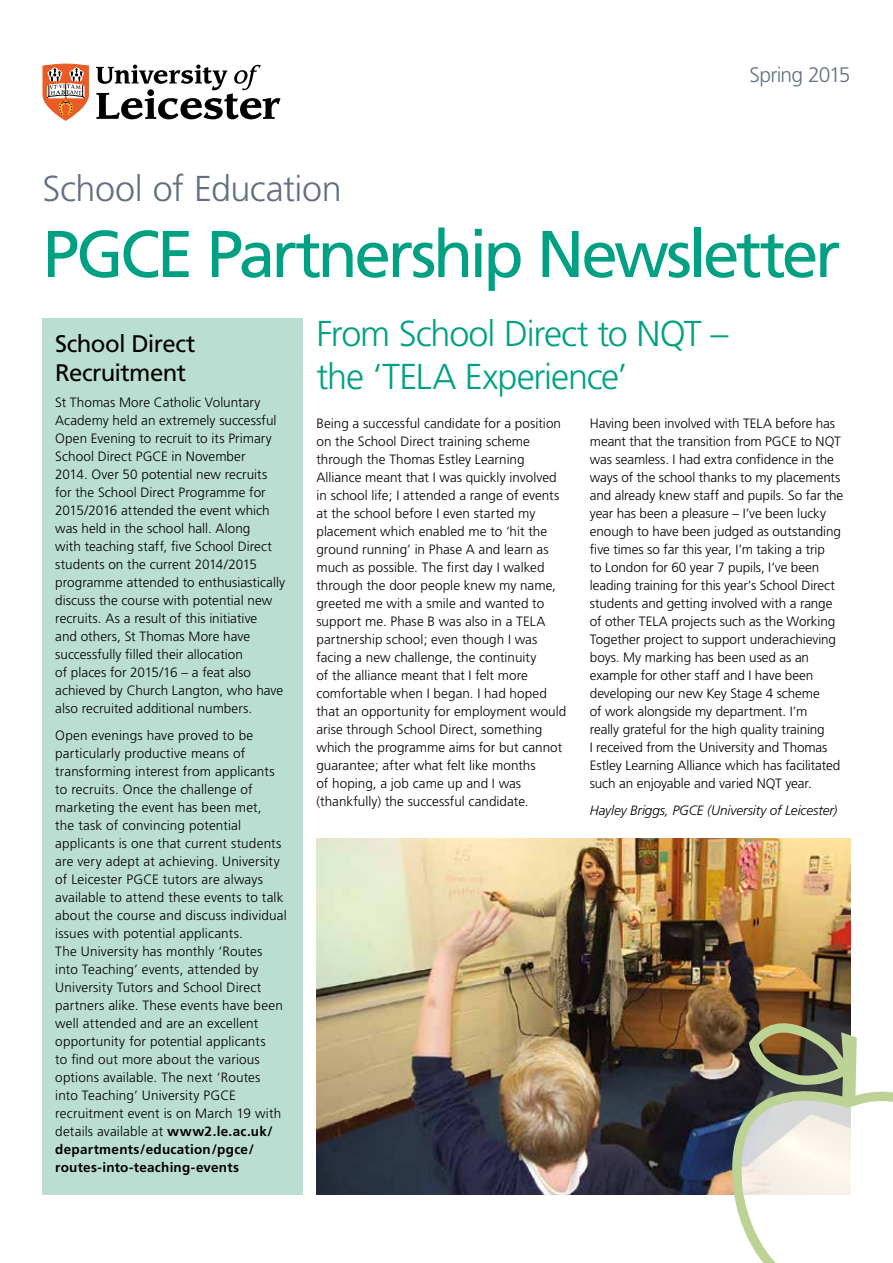
<style>
.page{position:relative;width:893px;height:1263px;background:#fff}
.page>*{position:absolute;margin:0;border:0;box-sizing:border-box;transform-origin:0 0}
.t1{font:66px "Frutiger";letter-spacing:-.055em;color:#00a183}
.t2{font:300 36px/43.2px "Frutiger";letter-spacing:-.03em;color:#00a183}
.t3{font:300 36px "Frutiger";letter-spacing:-.015em;color:#637080}
.t4{font:24px/28.8px "Frutiger";letter-spacing:-.03em;color:#000}
.t5{font:300 21px "Frutiger";letter-spacing:-.035em;color:#637080}
.t6{font:300 13.5px/18px "Frutiger";letter-spacing:.005em;color:#000}
.t7{font:italic 300 13.5px "Frutiger";letter-spacing:-.005em;color:#000}
.s1{font-weight:700}
</style>
<div class="page">
<div style="left:43px;top:319px;width:260px;height:876px;background:#bbded3"></div>
<svg style="left:43px;top:64px;width:46px;height:56px"></svg>
<svg style="left:96px;top:65px;width:185px;height:54px"></svg>
<img style="left:316px;top:838px;width:534px;height:357px">
<svg style="left:719px;top:1019px;width:174px;height:244px"></svg>
<h3 class="t5" style="left:749px;top:63px;width:102px">Spring 2015</h3>
<h2 class="t3" style="left:43px;top:169px;width:301px">School of Education</h2>
<h1 class="t1" style="left:43px;top:215px;width:800px">PGCE Partnership Newsletter</h1>
<h3 class="t4" style="left:55px;top:329px;width:142px">School Direct<br>Recruitment</h3>
<p class="t6" style="left:55px;top:394px;width:231px">St Thomas More Catholic Voluntary Academy held an extremely successful Open Evening to recruit to its Primary School Direct PGCE in November<br>2014. Over 50 potential new recruits for the School Direct Programme for 2015/2016 attended the event which was held in the school hall. Along<br>with teaching staff, five School Direct students on the current 2014/2015 programme attended to enthusiastically discuss the course with potential new recruits. As a result of this initiative<br>and others, St Thomas More have successfully filled their allocation<br>of places for 2015/16 – a feat also achieved by Church Langton, who have also recruited additional numbers.</p>
<p class="t6" style="left:55px;top:727px;width:233px">Open evenings have proved to be particularly productive means of transforming interest from applicants to recruits. Once the challenge of marketing the event has been met,<br>the task of convincing potential applicants is one that current students are very adept at achieving. University of Leicester PGCE tutors are always available to attend these events to talk about the course and discuss individual issues with potential applicants.<br>The University has monthly ‘Routes into Teaching’ events, attended by University Tutors and School Direct partners alike. These events have been well attended and are an excellent opportunity for potential applicants<br>to find out more about the various options available. The next ‘Routes<br>into Teaching’ University PGCE recruitment event is on March 19 with details available at <span class="s1">www2.le.ac.uk/ departments/education/pgce/ routes-into-teaching-events</span></p>
<h2 class="t2" style="left:316px;top:312px;width:413px">From School Direct to NQT – the ‘TELA Experience’</h2>
<p class="t6" style="left:316px;top:415px;width:251px">Being a successful candidate for a position on the School Direct training scheme through the Thomas Estley Learning Alliance meant that I was quickly involved in school life; I attended a range of events at the school before I even started my placement which enabled me to ‘hit the ground running’ in Phase A and learn as much as possible. The first day I walked through the door people knew my name, greeted me with a smile and wanted to support me. Phase B was also in a TELA partnership school; even though I was facing a new challenge, the continuity<br>of the alliance meant that I felt more comfortable when I began. I had hoped that an opportunity for employment would arise through School Direct, something which the programme aims for but cannot guarantee; after what felt like months<br>of hoping, a job came up and I was (thankfully) the successful candidate.</p>
<p class="t6" style="left:590px;top:415px;width:255px">Having been involved with TELA before has meant that the transition from PGCE to NQT was seamless. I had extra confidence in the ways of the school thanks to my placements and already knew staff and pupils. So far the year has been a pleasure – I’ve been lucky enough to have been judged as outstanding five times so far this year, I’m taking a trip<br>to London for 60 year 7 pupils, I’ve been leading training for this year’s School Direct students and getting involved with a range of other TELA projects such as the Working Together project to support underachieving boys. My marking has been used as an example for other staff and I have been developing our new Key Stage 4 scheme<br>of work alongside my department. I’m<br>really grateful for the high quality training<br>I received from the University and Thomas Estley Learning Alliance which has facilitated such an enjoyable and varied NQT year.</p>
<p class="t7" style="left:590px;top:803px;width:249px">Hayley Briggs, PGCE (University of Leicester)</p>
</div>
